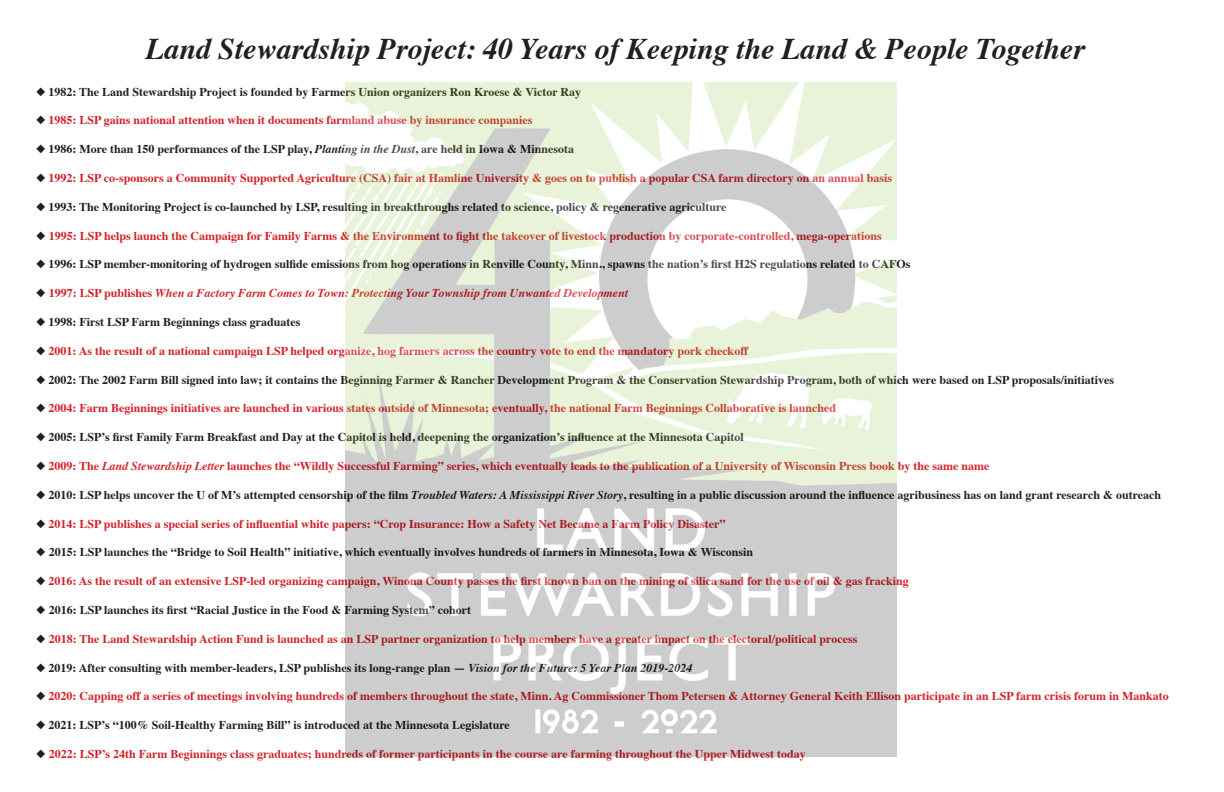
<style>
.page{position:relative;width:1224px;height:792px;background:#fff}
.page>*{position:absolute;margin:0;border:0;box-sizing:border-box;transform-origin:0 0}
.t1{font:italic 700 30px "Times";color:#231f20}
.t2{font:700 12px "Times";color:#d1232a}
.t3{font:700 12px "Times";color:#231f20}
.t4{font:italic 700 12px "Times";color:#d1232a}
.s1{color:#231f20}
.s2{font-style:italic}
.s3{font-style:normal}
</style>
<div class="page">
<img style="left:346px;top:83px;width:551px;height:673px">
<p class="t1" style="left:146px;top:20px;width:941px">Land Stewardship Project: 40 Years of Keeping the Land &amp; People Together</p>
<p class="t3" style="left:36px;top:80px;width:547px">◆ 1982: The Land Stewardship Project is founded by Farmers Union organizers Ron Kroese &amp; Victor Ray</p>
<p class="t2" style="left:36px;top:109px;width:498px"><span class="s1">◆</span> 1985: LSP gains national attention when it documents farmland abuse by insurance companies</p>
<p class="t3" style="left:36px;top:138px;width:540px">◆ 1986: More than 150 performances of the LSP play, <span class="s2">Planting in the Dust</span>, are held in Iowa &amp; Minnesota</p>
<p class="t2" style="left:36px;top:166px;width:858px"><span class="s1">◆</span> 1992: LSP co-sponsors a Community Supported Agriculture (CSA) fair at Hamline University &amp; goes on to publish a popular CSA farm directory on an annual basis</p>
<p class="t3" style="left:36px;top:195px;width:692px">◆ 1993: The Monitoring Project is co-launched by LSP, resulting in breakthroughs related to science, policy &amp; regenerative agriculture</p>
<p class="t2" style="left:36px;top:224px;width:847px"><span class="s1">◆</span> 1995: LSP helps launch the Campaign for Family Farms &amp; the Environment to fight the takeover of livestock production by corporate-controlled, mega-operations</p>
<p class="t3" style="left:36px;top:253px;width:876px">◆ 1996: LSP member-monitoring of hydrogen sulfide emissions from hog operations in Renville County, Minn., spawns the nation’s first H2S regulations related to CAFOs</p>
<p class="t4" style="left:36px;top:282px;width:594px"><span class="s1">◆</span> <span class="s3">1997: LSP publishes</span> When a Factory Farm Comes to Town: Protecting Your Township from Unwanted Development</p>
<p class="t3" style="left:36px;top:310px;width:266px">◆ 1998: First LSP Farm Beginnings class graduates</p>
<p class="t2" style="left:36px;top:339px;width:714px"><span class="s1">◆</span> 2001: As the result of a national campaign LSP helped organize, hog farmers across the country vote to end the mandatory pork checkoff</p>
<p class="t3" style="left:36px;top:368px;width:1080px">◆ 2002: The 2002 Farm Bill signed into law; it contains the Beginning Farmer &amp; Rancher Development Program &amp; the Conservation Stewardship Program, both of which were based on LSP proposals/initiatives</p>
<p class="t2" style="left:36px;top:397px;width:802px"><span class="s1">◆</span> 2004: Farm Beginnings initiatives are launched in various states outside of Minnesota; eventually, the national Farm Beginnings Collaborative is launched</p>
<p class="t3" style="left:36px;top:426px;width:709px">◆ 2005: LSP’s first Family Farm Breakfast and Day at the Capitol is held, deepening the organization’s influence at the Minnesota Capitol</p>
<p class="t2" style="left:36px;top:454px;width:955px"><span class="s1">◆</span> 2009: The <span class="s2">Land Stewardship Letter</span> launches the “Wildly Successful Farming” series, which eventually leads to the publication of a University of Wisconsin Press book by the same name</p>
<p class="t3" style="left:36px;top:483px;width:1127px">◆ 2010: LSP helps uncover the U of M’s attempted censorship of the film <span class="s2">Troubled Waters: A Mississippi River Story</span>, resulting in a public discussion around the influence agribusiness has on land grant research &amp; outreach</p>
<p class="t2" style="left:36px;top:512px;width:691px"><span class="s1">◆</span> 2014: LSP publishes a special series of influential white papers: “Crop Insurance: How a Safety Net Became a Farm Policy Disaster”</p>
<p class="t3" style="left:36px;top:541px;width:719px">◆ 2015: LSP launches the “Bridge to Soil Health” initiative, which eventually involves hundreds of farmers in Minnesota, Iowa &amp; Wisconsin</p>
<p class="t2" style="left:36px;top:570px;width:874px"><span class="s1">◆</span> 2016: As the result of an extensive LSP-led organizing campaign, Winona County passes the first known ban on the mining of silica sand for the use of oil &amp; gas fracking</p>
<p class="t3" style="left:36px;top:598px;width:437px">◆ 2016: LSP launches its first “Racial Justice in the Food &amp; Farming System” cohort</p>
<p class="t2" style="left:36px;top:627px;width:823px"><span class="s1">◆</span> 2018: The Land Stewardship Action Fund is launched as an LSP partner organization to help members have a greater impact on the electoral/political process</p>
<p class="t3" style="left:36px;top:656px;width:658px">◆ 2019: After consulting with member-leaders, LSP publishes its long-range plan — <span class="s2">Vision for the Future: 5 Year Plan 2019-2024</span></p>
<p class="t2" style="left:36px;top:685px;width:1134px"><span class="s1">◆</span> 2020: Capping off a series of meetings involving hundreds of members throughout the state, Minn. Ag Commissioner Thom Petersen &amp; Attorney General Keith Ellison participate in an LSP farm crisis forum in Mankato</p>
<p class="t3" style="left:36px;top:714px;width:475px">◆ 2021: LSP’s “100% Soil-Healthy Farming Bill” is introduced at the Minnesota Legislature</p>
<p class="t2" style="left:36px;top:742px;width:771px"><span class="s1">◆</span> 2022: LSP’s 24th Farm Beginnings class graduates; hundreds of former participants in the course are farming throughout the Upper Midwest today</p>
</div>
